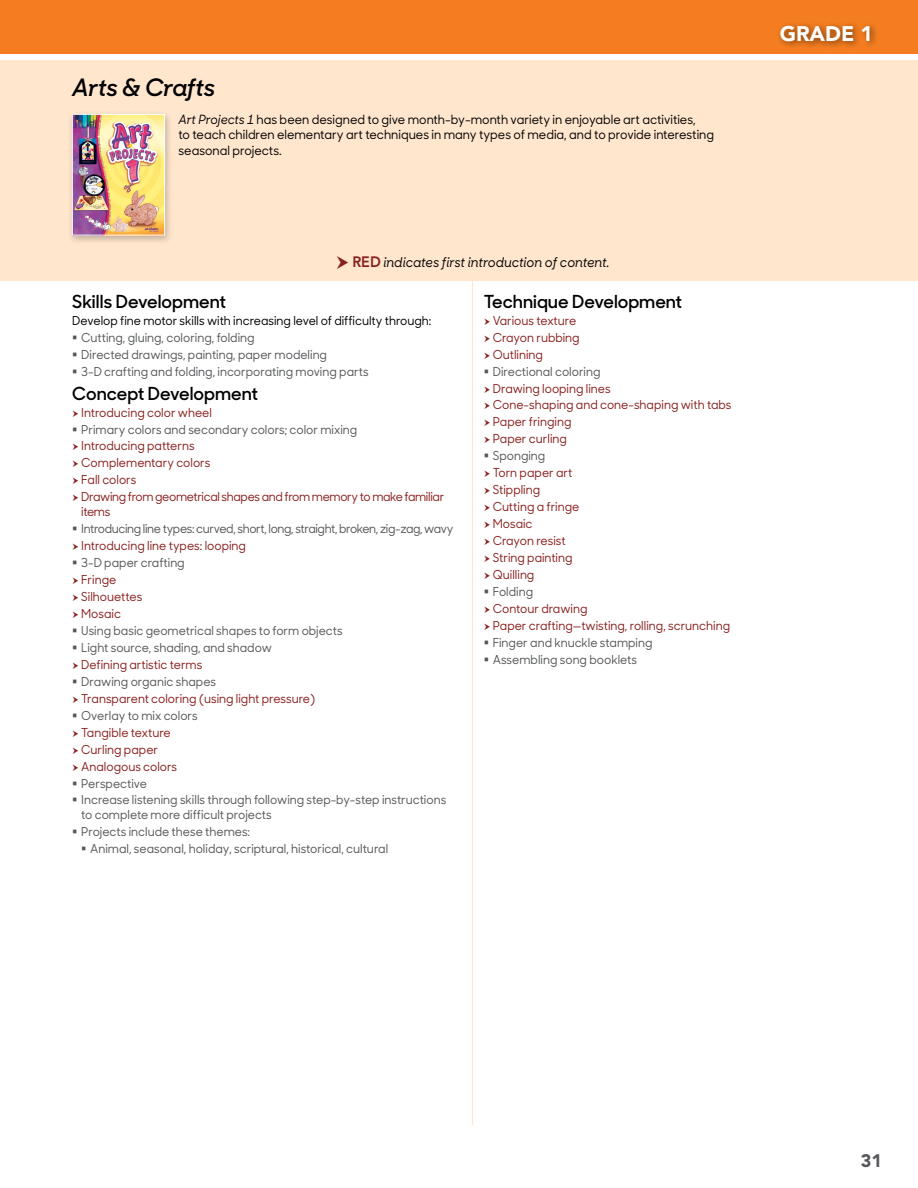
<style>
.page{position:relative;width:918px;height:1188px;background:#fff}
.page>*{position:absolute;margin:0;border:0;box-sizing:border-box;transform-origin:0 0}
.SS_Subjects_Subheads{font:italic 600 24px "Sharp Sans No 1";color:#000}
.t1{font:900 21px "Avenir";color:#fff}
.SS_Subhead_under_ite{font:600 18px "Sharp Sans No 1";color:#000}
.t2{font:900 18px "Avenir";color:#55575a}
.SS_Introduction_to_c{font:italic 500 13.5px "Sharp Sans No 1";color:#000;scale:.95 1}
.SS_Opening_Paragraph{font:500 12.75px/15.8px "Sharp Sans No 1";color:#000;scale:.95 1}
.t3{font:500 12.3px/15px "Sharp Sans No 1";color:#55575a;scale:.95 1}
.t4{font:500 12.3px "Sharp Sans No 1";color:#88201e;scale:.95 1}
.t5{font:500 12.3px "Sharp Sans No 1";letter-spacing:-.03em;color:#55575a;scale:.95 1}
.SS_Non_bullet_text{font:500 12.3px "Sharp Sans No 1";color:#000;scale:.95 1}
.t6{font:500 12.3px/15px "Sharp Sans No 1";letter-spacing:-.03em;color:#88201e;scale:.95 1}
.s1{font-style:italic}
.s2{font-family:"Avenir";font-weight:800;font-style:normal;font-size:15px;color:#88201e}
</style>
<div class="page">
<hr style="left:472px;top:102px;width:1px;height:1023px;background:#ffe6cd">
<div style="left:0;top:0;width:918px;height:54px;background:#f37d20"></div>
<div style="left:775px;top:21px;width:103px;height:28px;background:#000;opacity:.5"></div>
<div style="left:0;top:60px;width:918px;height:221px;background:#ffe6cd"></div>
<div style="left:67px;top:110px;width:106px;height:135px;background:#000;opacity:.25"></div>
<img style="left:74px;top:116px;width:89px;height:118px">
<div style="left:72px;top:114px;width:93px;height:122px;border:1px solid #fff"></div>
<p class="SS_Subjects_Subheads" style="left:72px;top:67px;width:145px">Arts &amp; Crafts</p>
<p class="SS_Opening_Paragraph" style="left:178px;top:111px;width:565px"><span class="s1">Art Projects 1</span> has been designed to give month-by-month variety in enjoyable art activities,<br>to teach children elementary art techniques in many types of media, and to provide interesting seasonal projects.</p>
<p class="SS_Introduction_to_c" style="left:352px;top:253px;width:272px"><span class="s2">RED</span> indicates first introduction of content.</p>
<p class="SS_Subhead_under_ite" style="left:72px;top:287px;width:155px">Skills Development</p>
<p class="SS_Non_bullet_text" style="left:72px;top:311px;width:380px">Develop fine motor skills with increasing level of difficulty through:</p>
<p class="t3" style="left:81px;top:329px;width:184px">Cutting, gluing, coloring, folding</p>
<p class="t3" style="left:81px;top:346px;width:260px">Directed drawings, painting, paper modeling</p>
<p class="t3" style="left:81px;top:363px;width:304px">3-D crafting and folding, incorporating moving parts</p>
<p class="SS_Subhead_under_ite" style="left:72px;top:379px;width:187px">Concept Development</p>
<p class="t4" style="left:81px;top:403px;width:139px">Introducing color wheel</p>
<p class="t3" style="left:81px;top:421px;width:292px">Primary colors and secondary colors; color mixing</p>
<p class="t4" style="left:81px;top:437px;width:121px">Introducing patterns</p>
<p class="t4" style="left:81px;top:454px;width:137px">Complementary colors</p>
<p class="t4" style="left:81px;top:471px;width:60px">Fall colors</p>
<p class="t6" style="left:81px;top:489px;width:384px">Drawing from geometrical shapes and from memory to make familiar items</p>
<p class="t5" style="left:81px;top:520px;width:393px">Introducing line types: curved, short, long, straight, broken, zig-zag, wavy</p>
<p class="t4" style="left:81px;top:537px;width:175px">Introducing line types: looping</p>
<p class="t3" style="left:81px;top:555px;width:110px">3-D paper crafting</p>
<p class="t4" style="left:81px;top:571px;width:38px">Fringe</p>
<p class="t4" style="left:81px;top:588px;width:66px">Silhouettes</p>
<p class="t4" style="left:81px;top:605px;width:43px">Mosaic</p>
<p class="t3" style="left:81px;top:623px;width:277px">Using basic geometrical shapes to form objects</p>
<p class="t3" style="left:81px;top:639px;width:202px">Light source, shading, and shadow</p>
<p class="t4" style="left:81px;top:656px;width:129px">Defining artistic terms</p>
<p class="t3" style="left:81px;top:673px;width:144px">Drawing organic shapes</p>
<p class="t4" style="left:81px;top:689px;width:248px">Transparent coloring (using light pressure)</p>
<p class="t3" style="left:81px;top:707px;width:124px">Overlay to mix colors</p>
<p class="t4" style="left:81px;top:723px;width:96px">Tangible texture</p>
<p class="t4" style="left:81px;top:740px;width:82px">Curling paper</p>
<p class="t4" style="left:81px;top:757px;width:103px">Analogous colors</p>
<p class="t3" style="left:81px;top:775px;width:71px">Perspective</p>
<p class="t3" style="left:81px;top:792px;width:386px">Increase listening skills through following step-by-step instructions to complete more difficult projects</p>
<p class="t3" style="left:81px;top:824px;width:179px">Projects include these themes:</p>
<p class="t3" style="left:90px;top:841px;width:315px">Animal, seasonal, holiday, scriptural, historical, cultural</p>
<p class="SS_Subhead_under_ite" style="left:484px;top:287px;width:200px">Technique Development</p>
<p class="t4" style="left:493px;top:311px;width:89px">Various texture</p>
<p class="t4" style="left:493px;top:328px;width:93px">Crayon rubbing</p>
<p class="t4" style="left:493px;top:345px;width:54px">Outlining</p>
<p class="t3" style="left:493px;top:363px;width:115px">Directional coloring</p>
<p class="t4" style="left:493px;top:379px;width:126px">Drawing looping lines</p>
<p class="t4" style="left:493px;top:396px;width:253px">Cone-shaping and cone-shaping with tabs</p>
<p class="t4" style="left:493px;top:413px;width:84px">Paper fringing</p>
<p class="t4" style="left:493px;top:430px;width:80px">Paper curling</p>
<p class="t3" style="left:493px;top:448px;width:57px">Sponging</p>
<p class="t4" style="left:493px;top:464px;width:85px">Torn paper art</p>
<p class="t4" style="left:493px;top:481px;width:51px">Stippling</p>
<p class="t4" style="left:493px;top:498px;width:93px">Cutting a fringe</p>
<p class="t4" style="left:493px;top:515px;width:43px">Mosaic</p>
<p class="t4" style="left:493px;top:532px;width:78px">Crayon resist</p>
<p class="t4" style="left:493px;top:549px;width:86px">String painting</p>
<p class="t4" style="left:493px;top:566px;width:45px">Quilling</p>
<p class="t3" style="left:493px;top:584px;width:44px">Folding</p>
<p class="t4" style="left:493px;top:600px;width:101px">Contour drawing</p>
<p class="t4" style="left:493px;top:617px;width:251px">Paper crafting—twisting, rolling, scrunching</p>
<p class="t3" style="left:493px;top:634px;width:170px">Finger and knuckle stamping</p>
<p class="t3" style="left:493px;top:651px;width:154px">Assembling song booklets</p>
<h2 class="t1" style="left:780px;top:20px;width:95px">GRADE 1</h2>
<h3 class="t2" style="left:861px;top:1150px;width:23px">31</h3>
</div>
